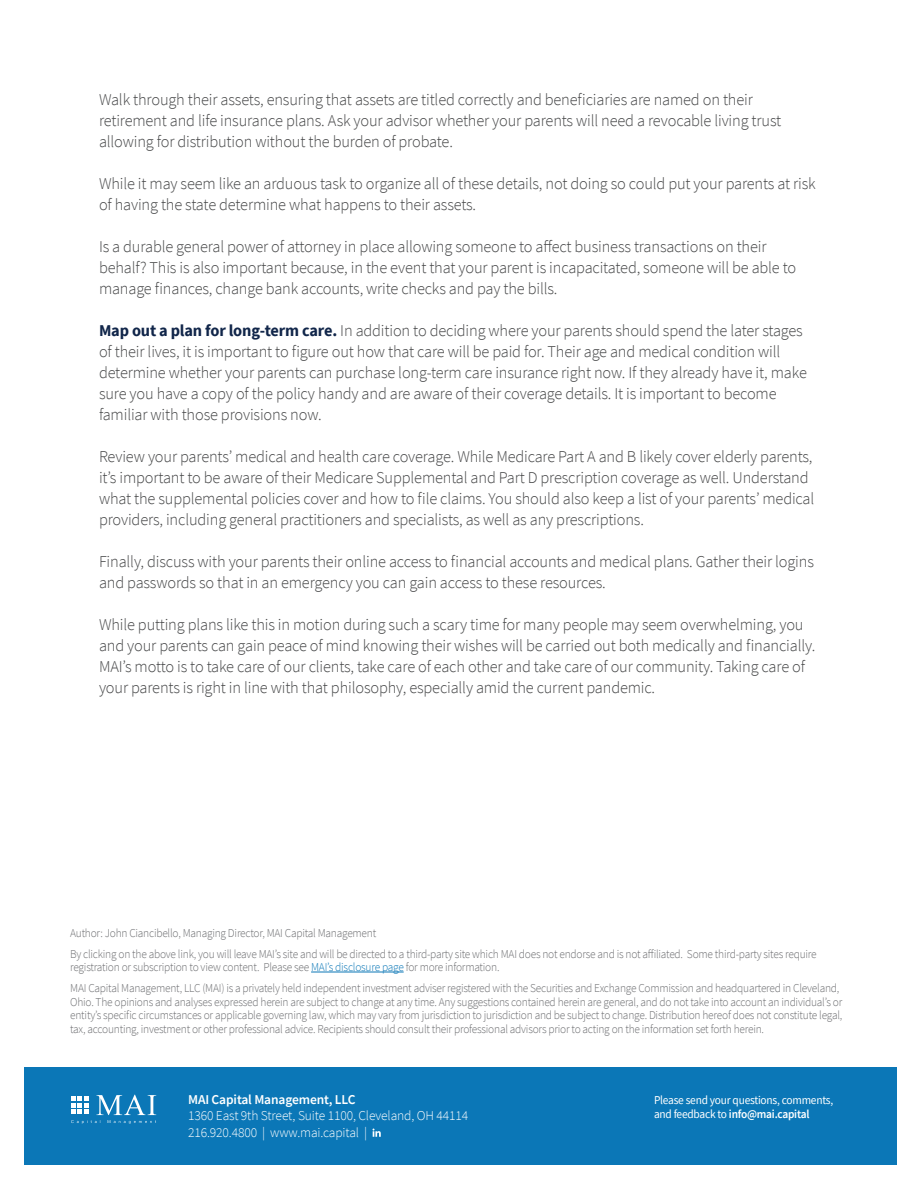
<style>
.page{position:relative;width:918px;height:1188px;background:#fff}
.page>*{position:absolute;margin:0;border:0;box-sizing:border-box;transform-origin:0 0}
.t1{font:300 16.5px/21px "Source Sans Pro";letter-spacing:-.01em;color:#454647}
.t2{font:300 13.5px/16.5px "Source Sans Pro";letter-spacing:-.01em;color:#fff}
.t3{font:600 13.5px "Source Sans Pro";letter-spacing:-.01em;color:#fff}
.t4{font:300 12px/21px "Source Sans Pro";letter-spacing:-.02em;color:#6c6d70;scale:.95 1}
.t5{font:12px/13.5px "Source Sans Pro";letter-spacing:-.02em;color:#fff;scale:.95 1}
.s1{font-weight:700;color:#11264a}
.s2{color:#0b77b7}
.s3{font-weight:600}
</style>
<div class="page">
<hr style="left:311px;top:972px;width:93px;height:1px;background:#0b77b7">
<div style="left:24px;top:1067px;width:873px;height:97px;background:#0b77b7"></div>
<svg style="left:71px;top:1095px;width:85px;height:29px"></svg>
<svg style="left:373px;top:1129px;width:8px;height:8px"></svg>
<p class="t1" style="left:99px;top:89px;width:684px">Walk through their assets, ensuring that assets are titled correctly and beneficiaries are named on their retirement and life insurance plans. Ask your advisor whether your parents will need a revocable living trust allowing for distribution without the burden of probate.</p>
<p class="t1" style="left:99px;top:173px;width:718px">While it may seem like an arduous task to organize all of these details, not doing so could put your parents at risk of having the state determine what happens to their assets.</p>
<p class="t1" style="left:99px;top:236px;width:699px">Is a durable general power of attorney in place allowing someone to affect business transactions on their behalf? This is also important because, in the event that your parent is incapacitated, someone will be able to manage finances, change bank accounts, write checks and pay the bills.</p>
<p class="t1" style="left:99px;top:320px;width:709px"><span class="s1">Map out a plan for long-term care.</span> In addition to deciding where your parents should spend the later stages of their lives, it is important to figure out how that care will be paid for. Their age and medical condition will determine whether your parents can purchase long-term care insurance right now. If they already have it, make sure you have a copy of the policy handy and are aware of their coverage details. It is important to become familiar with those provisions now.</p>
<p class="t1" style="left:99px;top:446px;width:717px">Review your parents’ medical and health care coverage. While Medicare Part A and B likely cover elderly parents, it’s important to be aware of their Medicare Supplemental and Part D prescription coverage as well. Understand what the supplemental policies cover and how to file claims. You should also keep a list of your parents’ medical providers, including general practitioners and specialists, as well as any prescriptions.</p>
<p class="t1" style="left:99px;top:551px;width:717px">Finally, discuss with your parents their online access to financial accounts and medical plans. Gather their logins and passwords so that in an emergency you can gain access to these resources.</p>
<p class="t1" style="left:99px;top:614px;width:718px">While putting plans like this in motion during such a scary time for many people may seem overwhelming, you and your parents can gain peace of mind knowing their wishes will be carried out both medically and financially.<br>MAI’s motto is to take care of our clients, take care of each other and take care of our community. Taking care of your parents is right in line with that philosophy, especially amid the current pandemic.</p>
<p class="t4" style="left:70px;top:922px;width:787px">Author: John Ciancibello, Managing Director, MAI Capital Management<br>By clicking on the above link, you will leave MAI’s site and will be directed to a third-party site which MAI does not endorse and is not affiliated. Some third-party sites require</p>
<p class="t4" style="left:70px;top:957px;width:811px">registration or subscription to view content. Please see <span class="s2">MAI’s disclosure page</span> for more information.<br>MAI Capital Management, LLC (MAI) is a privately held independent investment adviser registered with the Securities and Exchange Commission and headquartered in Cleveland,</p>
<p class="t4" style="left:70px;top:995px;width:814px;line-height:13.5px;text-align:justify">Ohio. The opinions and analyses expressed herein are subject to change at any time. Any suggestions contained herein are general, and do not take into account an individual’s or entity’s specific circumstances or applicable governing law, which may vary from jurisdiction to jurisdiction and be subject to change. Distribution hereof does not constitute legal, tax, accounting, investment or other professional advice. Recipients should consult their professional advisors prior to acting on the information set forth herein.</p>
<p class="t3" style="left:188px;top:1090px;width:169px">MAI Capital Management, LLC</p>
<p class="t2" style="left:188px;top:1108px;width:282px">1360 East 9th Street, Suite 1100, Cleveland, OH 44114<br>216.920.4800 | www.mai.capital |</p>
<p class="t5" style="left:654px;top:1093px;width:190px">Please send your questions, comments, and feedback to <span class="s3">info@mai.capital</span></p>
</div>
